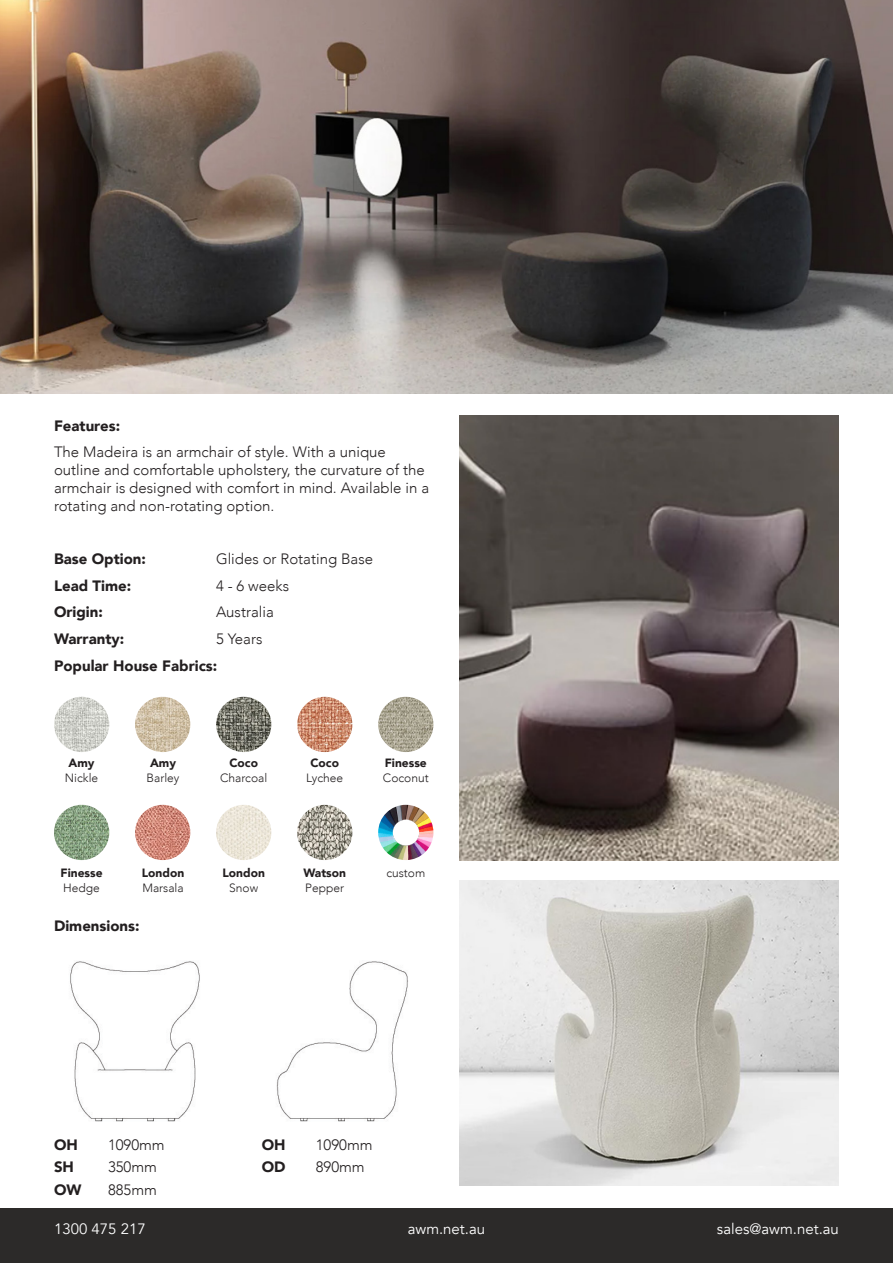
<style>
.page{position:relative;width:893px;height:1263px;background:#fff}
.page>*{position:absolute;margin:0;border:0;box-sizing:border-box;transform-origin:0 0}
.t1{font:300 15px/18px "Avenir";color:#231f20}
.t2{font:900 15px "Avenir";color:#231f20}
.t3{font:15px "Avenir";color:#fff}
.t4{font:300 12px "Avenir";color:#231f20}
.t5{font:900 12px "Avenir";color:#231f20}
</style>
<div class="page">
<div style="left:0;top:1209px;width:893px;height:54px;background:#2c2a29"></div>
<img style="left:54px;top:697px;width:55px;height:55px;border-radius:28px">
<img style="left:135px;top:697px;width:55px;height:55px;border-radius:28px">
<img style="left:216px;top:697px;width:55px;height:55px;border-radius:28px">
<img style="left:297px;top:697px;width:55px;height:55px;border-radius:28px">
<img style="left:378px;top:697px;width:55px;height:55px;border-radius:28px">
<img style="left:54px;top:805px;width:55px;height:55px;border-radius:28px">
<img style="left:135px;top:805px;width:55px;height:55px;border-radius:28px">
<img style="left:216px;top:805px;width:55px;height:55px;border-radius:28px">
<img style="left:297px;top:805px;width:55px;height:55px;border-radius:28px">
<img style="left:378px;top:805px;width:55px;height:55px;border-radius:28px">
<img style="left:70px;top:961px;width:130px;height:161px">
<img style="left:276px;top:961px;width:132px;height:161px">
<img style="left:0;top:0;width:893px;height:393px">
<img style="left:460px;top:416px;width:379px;height:444px">
<img style="left:460px;top:880px;width:379px;height:305px">
<p class="t2" style="left:54px;top:412px;width:68px">Features:</p>
<p class="t1" style="left:54px;top:443px;width:377px">The Madeira is an armchair of style. With a unique outline and comfortable upholstery, the curvature of the armchair is designed with comfort in mind. Available in a rotating and non-rotating option.</p>
<p class="t2" style="left:54px;top:546px;width:93px">Base Option:</p>
<p class="t1" style="left:216px;top:550px;width:159px">Glides or Rotating Base</p>
<p class="t2" style="left:54px;top:573px;width:79px">Lead Time:</p>
<p class="t1" style="left:216px;top:576px;width:75px">4 - 6 weeks</p>
<p class="t2" style="left:54px;top:599px;width:50px">Origin:</p>
<p class="t1" style="left:216px;top:603px;width:59px">Australia</p>
<p class="t2" style="left:54px;top:626px;width:72px">Warranty:</p>
<p class="t1" style="left:216px;top:629px;width:48px">5 Years</p>
<p class="t2" style="left:54px;top:653px;width:165px">Popular House Fabrics:</p>
<p class="t5" style="left:69px;top:753px;width:28px">Amy</p>
<p class="t4" style="left:65px;top:771px;width:35px">Nickle</p>
<p class="t5" style="left:150px;top:753px;width:28px">Amy</p>
<p class="t4" style="left:147px;top:771px;width:34px">Barley</p>
<p class="t5" style="left:229px;top:753px;width:30px">Coco</p>
<p class="t4" style="left:220px;top:771px;width:49px">Charcoal</p>
<p class="t5" style="left:310px;top:753px;width:30px">Coco</p>
<p class="t4" style="left:306px;top:771px;width:38px">Lychee</p>
<p class="t5" style="left:385px;top:753px;width:44px">Finesse</p>
<p class="t4" style="left:383px;top:771px;width:47px">Coconut</p>
<p class="t5" style="left:61px;top:863px;width:44px">Finesse</p>
<p class="t4" style="left:63px;top:880px;width:38px">Hedge</p>
<p class="t5" style="left:142px;top:863px;width:44px">London</p>
<p class="t4" style="left:142px;top:880px;width:43px">Marsala</p>
<p class="t5" style="left:222px;top:863px;width:44px">London</p>
<p class="t4" style="left:229px;top:880px;width:30px">Snow</p>
<p class="t5" style="left:303px;top:863px;width:44px">Watson</p>
<p class="t4" style="left:305px;top:880px;width:40px">Pepper</p>
<p class="t4" style="left:386px;top:866px;width:40px">custom</p>
<p class="t2" style="left:54px;top:913px;width:87px">Dimensions:</p>
<p class="t2" style="left:54px;top:1132px;width:25px">OH</p>
<p class="t1" style="left:108px;top:1136px;width:58px">1090mm</p>
<p class="t2" style="left:54px;top:1154px;width:21px">SH</p>
<p class="t1" style="left:108px;top:1158px;width:50px">350mm</p>
<p class="t2" style="left:54px;top:1176px;width:29px">OW</p>
<p class="t1" style="left:108px;top:1180px;width:50px">885mm</p>
<p class="t2" style="left:262px;top:1132px;width:25px">OH</p>
<p class="t1" style="left:316px;top:1136px;width:58px">1090mm</p>
<p class="t2" style="left:262px;top:1154px;width:25px">OD</p>
<p class="t1" style="left:316px;top:1158px;width:50px">890mm</p>
<p class="t3" style="left:54px;top:1220px;width:93px">1300 475 217</p>
<p class="t3" style="left:408px;top:1220px;width:79px">awm.net.au</p>
<p class="t3" style="left:717px;top:1220px;width:124px">sales@awm.net.au</p>
</div>
